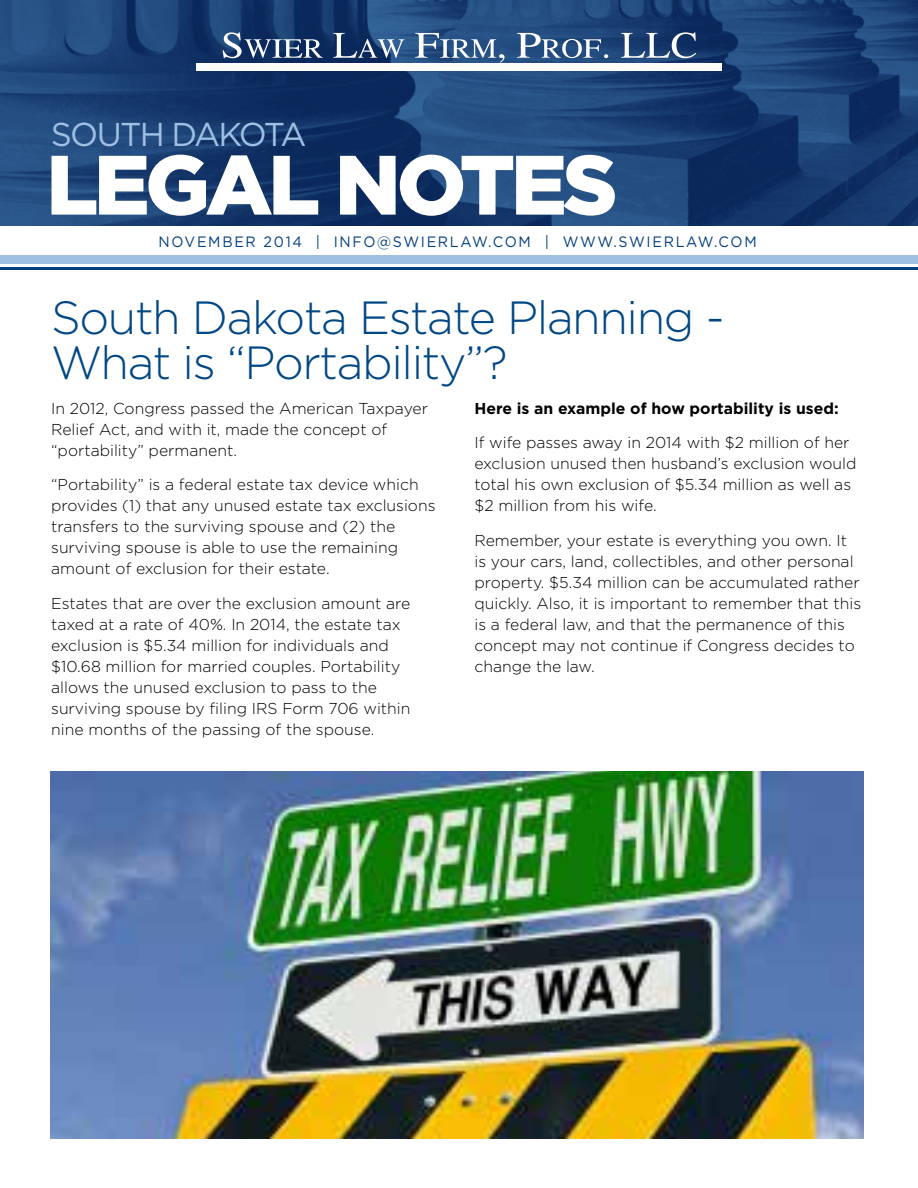
<style>
.page{position:relative;width:918px;height:1188px;background:#fff}
.page>*{position:absolute;margin:0;border:0;box-sizing:border-box;transform-origin:0 0}
.t1{font:900 84px "Gotham";letter-spacing:-.05em;color:#fff}
.t2{font:300 46.5px/45px "Gotham";letter-spacing:-.03em;color:#004785}
.t3{font:33px "Gotham";letter-spacing:-.05em;color:#9fc0e3}
.t4{font:300 15.75px/21px "Gotham";color:#000}
.t5{font:700 15.75px "Gotham";color:#000}
.t6{font:15px "Gotham";letter-spacing:.12em;color:#003e7e;scale:.95 1}
</style>
<div class="page">
<img style="left:0;top:0;width:918px;height:225px">
<div style="left:0;top:255px;width:918px;height:9px;background:#9fc0e3"></div>
<hr style="left:0;top:268px;width:918px;height:2px;background:#003e7e">
<div style="left:196px;top:63px;width:525px;height:7px;background:#fff"></div>
<svg style="left:223px;top:32px;width:100px;height:26px"></svg>
<svg style="left:333px;top:33px;width:72px;height:25px;background:#48658d"></svg>
<svg style="left:415px;top:33px;width:90px;height:30px;background:#54759e"></svg>
<svg style="left:517px;top:33px;width:91px;height:25px"></svg>
<svg style="left:621px;top:32px;width:75px;height:26px"></svg>
<img style="left:51px;top:772px;width:813px;height:366px">
<h3 class="t3" style="left:51px;top:113px;width:257px">SOUTH DAKOTA</h3>
<h1 class="t1" style="left:46px;top:127px;width:573px">LEGAL NOTES</h1>
<p class="t6" style="left:158px;top:232px;width:631px">NOVEMBER 2014 | INFO@SWIERLAW.COM | WWW.SWIERLAW.COM</p>
<h2 class="t2" style="left:51px;top:294px;width:675px">South Dakota Estate Planning -<br>What is “Portability”?</h2>
<p class="t4" style="left:51px;top:397px;width:378px">In 2012, Congress passed the American Taxpayer<br>Relief Act, and with it, made the concept of “portability” permanent.</p>
<p class="t4" style="left:51px;top:474px;width:386px">“Portability” is a federal estate tax device which provides (1) that any unused estate tax exclusions transfers to the surviving spouse and (2) the surviving spouse is able to use the remaining amount of exclusion for their estate.</p>
<p class="t4" style="left:51px;top:592px;width:361px">Estates that are over the exclusion amount are taxed at a rate of 40%. In 2014, the estate tax exclusion is $5.34 million for individuals and $10.68 million for married couples. Portability allows the unused exclusion to pass to the surviving spouse by filing IRS Form 706 within nine months of the passing of the spouse.</p>
<p class="t5" style="left:474px;top:398px;width:366px">Here is an example of how portability is used:</p>
<p class="t4" style="left:474px;top:432px;width:384px">If wife passes away in 2014 with $2 million of her exclusion unused then husband’s exclusion would total his own exclusion of $5.34 million as well as $2 million from his wife.</p>
<p class="t4" style="left:474px;top:529px;width:388px">Remember, your estate is everything you own. It is your cars, land, collectibles, and other personal property. $5.34 million can be accumulated rather quickly. Also, it is important to remember that this is a federal law, and that the permanence of this concept may not continue if Congress decides to change the law.</p>
</div>
